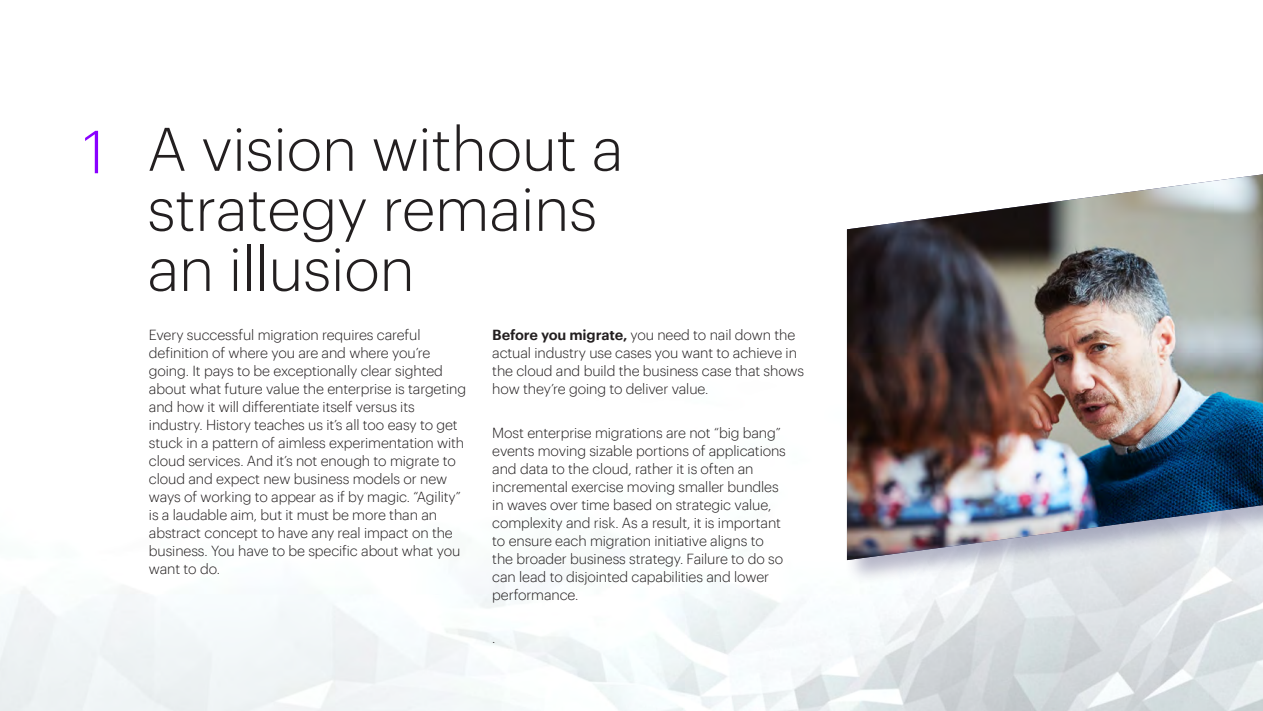
<style>
.page{position:relative;width:1263px;height:711px;background:#fff}
.page>*{position:absolute;margin:0;border:0;box-sizing:border-box;transform-origin:0 0}
.t1{font:300 60px/60px "Graphik";letter-spacing:-.005em;color:#231f20}
.Body{font:300 59.25px "Graphik";color:#8900ff}
.Body-2{font:300 14.25px/18px "Graphik";letter-spacing:-.01em;color:#231f20}
.s1{font-weight:600}
</style>
<div class="page">
<div style="left:845px;top:168px;width:418px;height:417px;background:#323264;opacity:.35"></div>
<img style="left:847px;top:174px;width:416px;height:385px">
<p class="Body" style="left:83px;top:108px;width:24px">1</p>
<p class="t1" style="left:147px;top:114px;width:478px">A vision without a strategy remains an illusion</p>
<p class="Body-2" style="left:149px;top:324px;width:319px">Every successful migration requires careful definition of where you are and where you’re going. It pays to be exceptionally clear sighted about what future value the enterprise is targeting and how it will differentiate itself versus its industry. History teaches us it’s all too easy to get stuck in a pattern of aimless experimentation with cloud services. And it’s not enough to migrate to cloud and expect new business models or new ways of working to appear as if by magic. “Agility” is a laudable aim, but it must be more than an abstract concept to have any real impact on the business. You have to be specific about what you want to do.</p>
<p class="Body-2" style="left:492px;top:324px;width:313px"><span class="s1">Before you migrate,</span> you need to nail down the actual industry use cases you want to achieve in the cloud and build the business case that shows how they’re going to deliver value.</p>
<p class="Body-2" style="left:492px;top:422px;width:295px">Most enterprise migrations are not “big bang” events moving sizable portions of applications and data to the cloud, rather it is often an incremental exercise moving smaller bundles in waves over time based on strategic value, complexity and risk. As a result, it is important to ensure each migration initiative aligns to the broader business strategy. Failure to do so can lead to disjointed capabilities and lower performance.</p>
<p class="Body-2" style="left:492px;top:627px;width:5px">.</p>
</div>
